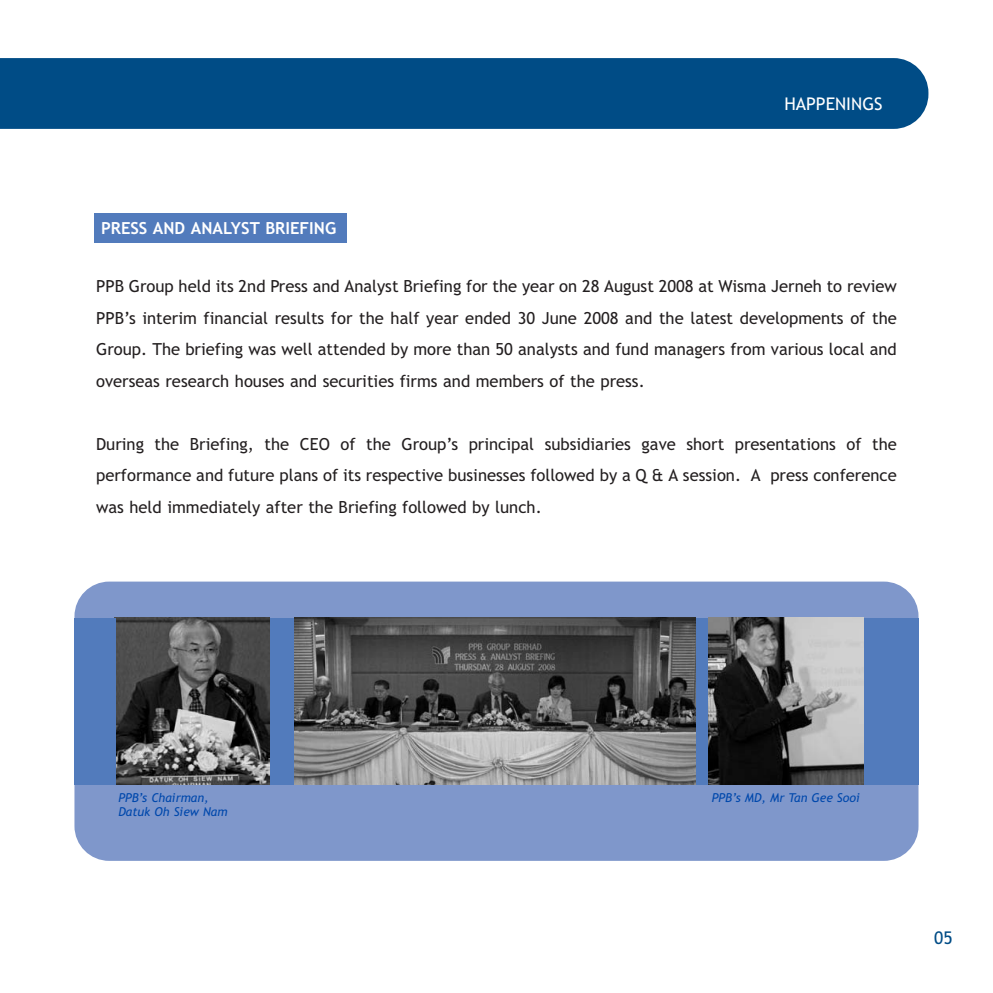
<style>
.page{position:relative;width:993px;height:993px;background:#fff}
.page>*{position:absolute;margin:0;border:0;box-sizing:border-box;transform-origin:0 0}
.t1{font:17.5px "Trebuchet MS";color:#fff}
.t2{font:17.5px "Trebuchet MS";color:#004c86}
.t3{font:16.62px/31.5px "Trebuchet MS";color:#231f20;text-align:justify}
.t4{font:700 16.62px "Trebuchet MS";color:#fff}
.t5{font:italic 12.25px/14px "Trebuchet MS";color:#0048ac}
</style>
<div class="page">
<div style="left:94px;top:212px;width:252px;height:30px;background:#527bbc"></div>
<div style="left:0;top:58px;width:928px;height:71px;background:#004c86"></div>
<div style="left:74px;top:581px;width:844px;height:279px;background:#7f97cb;border-radius:35px"></div>
<div style="left:116px;top:617px;width:802px;height:167px;background:#527bbc"></div>
<img style="left:116px;top:617px;width:153px;height:167px">
<img style="left:708px;top:617px;width:155px;height:167px">
<div style="left:74px;top:617px;width:42px;height:167px;background:#527bbc"></div>
<img style="left:294px;top:617px;width:400px;height:167px">
<p class="t4" style="left:101px;top:219px;width:236px">PRESS AND ANALYST BRIEFING</p>
<p class="t1" style="left:784px;top:94px;width:100px">HAPPENINGS</p>
<p class="t3" style="left:96px;top:271px;width:802px">PPB Group held its 2nd Press and Analyst Briefing for the year on 28 August 2008 at Wisma Jerneh to review PPB’s interim financial results for the half year ended 30 June 2008 and the latest developments of the Group. The briefing was well attended by more than 50 analysts and fund managers from various local and overseas research houses and securities firms and members of the press.</p>
<p class="t3" style="left:96px;top:428px;width:802px">During the Briefing, the CEO of the Group’s principal subsidiaries gave short presentations of the performance and future plans of its respective businesses followed by a Q &amp; A session. A press conference was held immediately after the Briefing followed by lunch.</p>
<p class="t5" style="left:118px;top:790px;width:111px">PPB’s Chairman,<br>Datuk Oh Siew Nam</p>
<p class="t5" style="left:711px;top:790px;width:149px">PPB’s MD, Mr Tan Gee Sooi</p>
<p class="t2" style="left:933px;top:927px;width:20px">05</p>
</div>
